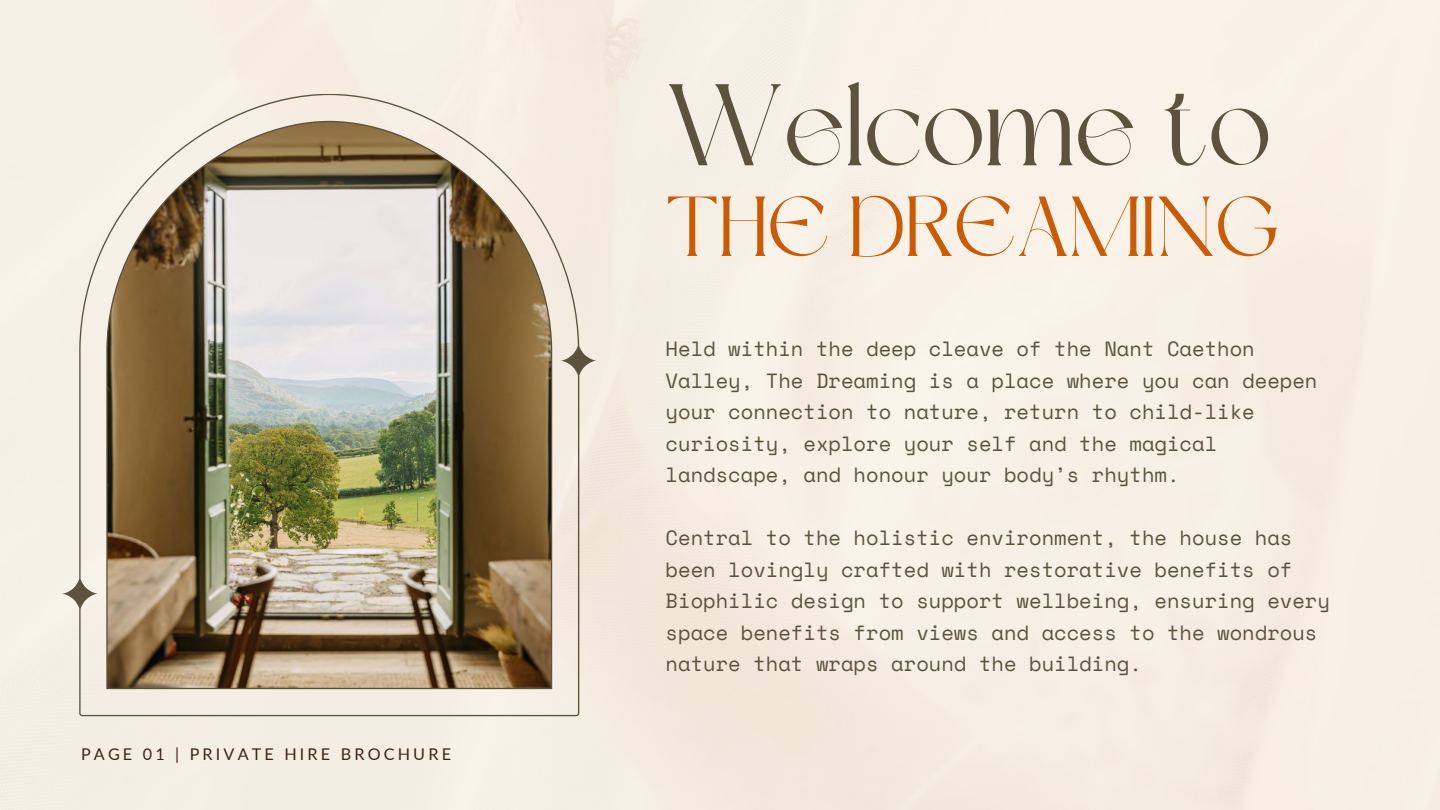
<style>
.page{position:relative;width:1440px;height:810px;background:#fff}
.page>*{position:absolute;margin:0;border:0;box-sizing:border-box;transform-origin:0 0}
.t1{font:115.5px "Dream Avenue";color:#5c523e}
.t2{font:84.7px "Dream Avenue";color:#ca5b00}
.t3{font:20.5px/31.5px "Space Mono";color:#5c523e}
.t4{font:16.2px "Lato";letter-spacing:.195em;color:#3d2616}
</style>
<div class="page">
<img style="left:62px;top:94px;width:534px;height:622px">
<h3 class="t4" style="left:81px;top:744px;width:372px">PAGE 01 | PRIVATE HIRE BROCHURE</h3>
<h2 class="t1" style="left:666px;top:79px;width:607px">Welcome to</h2>
<h3 class="t2" style="left:666px;top:192px;width:615px">THE DREAMING</h3>
<p class="t3" style="left:666px;top:333px;width:653px">Held within the deep cleave of the Nant Caethon Valley, The Dreaming is a place where you can deepen your connection to nature, return to child-like curiosity, explore your self and the magical landscape, and honour your body’s rhythm.</p>
<h1 class="t3" style="left:666px;top:522px;width:666px">Central to the holistic environment, the house has been lovingly crafted with restorative benefits of Biophilic design to support wellbeing, ensuring every space benefits from views and access to the wondrous nature that wraps around the building.</h1>
</div>
